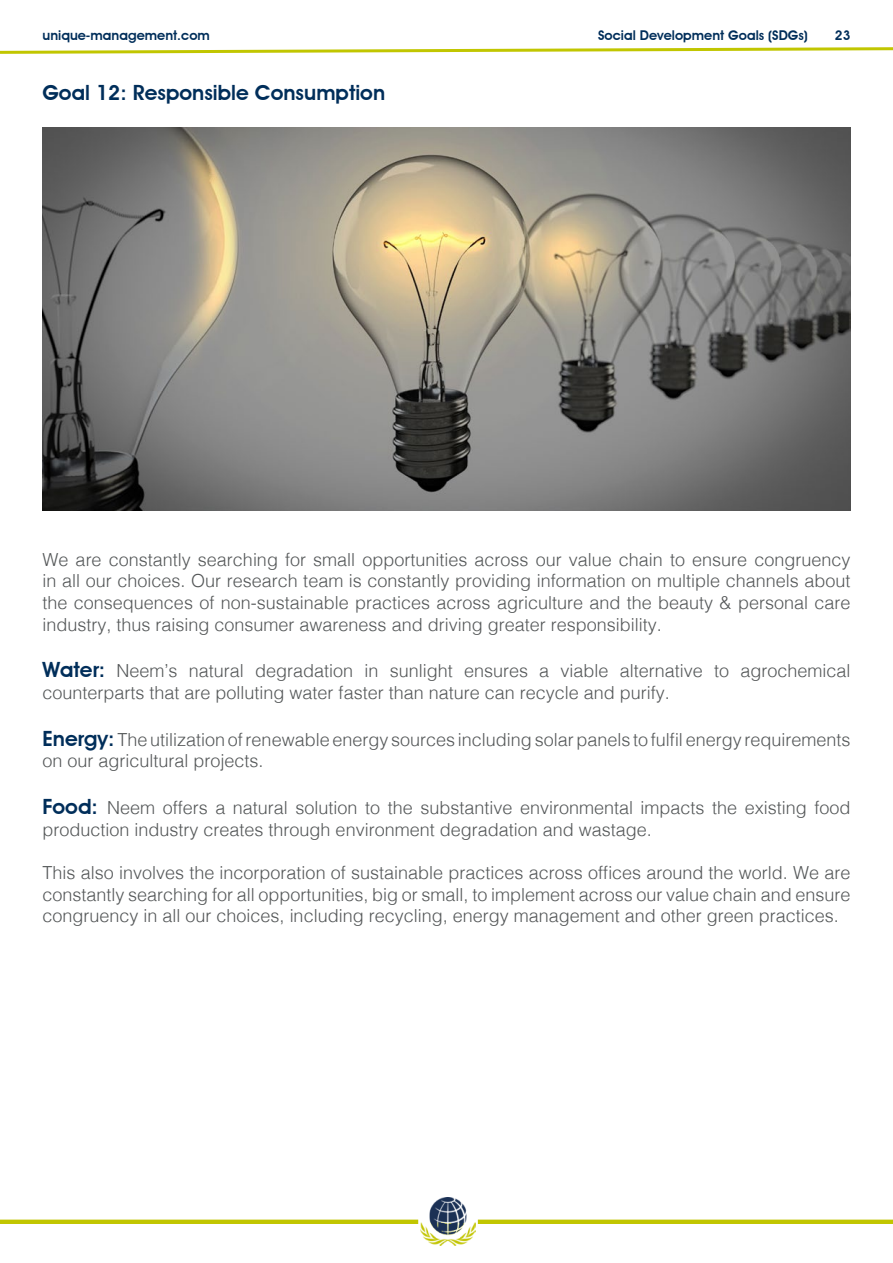
<style>
.page{position:relative;width:893px;height:1263px;background:#fff}
.page>*{position:absolute;margin:0;border:0;box-sizing:border-box;transform-origin:0 0}
.t1{font:600 21px "Advantage";color:#002e5a}
.t2{font:300 18px/21.6px "Helvetica";color:#545758}
.t3{font:600 13.5px "Advantage";color:#002e5a}
.s1{font-family:"Advantage";font-weight:600;font-size:21px;color:#002e5a}
</style>
<div class="page">
<div style="left:478px;top:1219px;width:415px;height:5px;background:#c1c600"></div>
<div style="left:0;top:1219px;width:418px;height:5px;background:#c1c600"></div>
<img style="left:421px;top:1197px;width:54px;height:49px">
<svg style="left:0;top:47px;width:893px;height:7px"></svg>
<img style="left:43px;top:128px;width:807px;height:382px">
<p class="t3" style="left:43px;top:28px;width:169px">unique-management.com</p>
<p class="t3" style="left:598px;top:28px;width:211px">Social Development Goals (SDGs)</p>
<p class="t3" style="left:835px;top:28px;width:17px">23</p>
<p class="t1" style="left:43px;top:80px;width:344px">Goal 12: Responsible Consumption</p>
<p class="t2" style="left:43px;top:547px;width:809px;text-align:justify">We are constantly searching for small opportunities across our value chain to ensure congruency in all our choices. Our research team is constantly providing information on multiple channels about the consequences of non-sustainable practices across agriculture and the beauty &amp; personal care industry, thus raising consumer awareness and driving greater responsibility.</p>
<p class="t2" style="left:43px;top:659px;width:809px"><span class="s1">Water:</span> Neem’s natural degradation in sunlight ensures a viable alternative to agrochemical counterparts that are polluting water faster than nature can recycle and purify.</p>
<p class="t2" style="left:43px;top:727px;width:809px"><span class="s1">Energy:</span> The utilization of renewable energy sources including solar panels to fulfil energy requirements on our agricultural projects.</p>
<p class="t2" style="left:43px;top:796px;width:809px"><span class="s1">Food:</span> Neem offers a natural solution to the substantive environmental impacts the existing food production industry creates through environment degradation and wastage.</p>
<p class="t2" style="left:43px;top:860px;width:809px;text-align:justify">This also involves the incorporation of sustainable practices across offices around the world. We are constantly searching for all opportunities, big or small, to implement across our value chain and ensure congruency in all our choices, including recycling, energy management and other green practices.</p>
</div>
